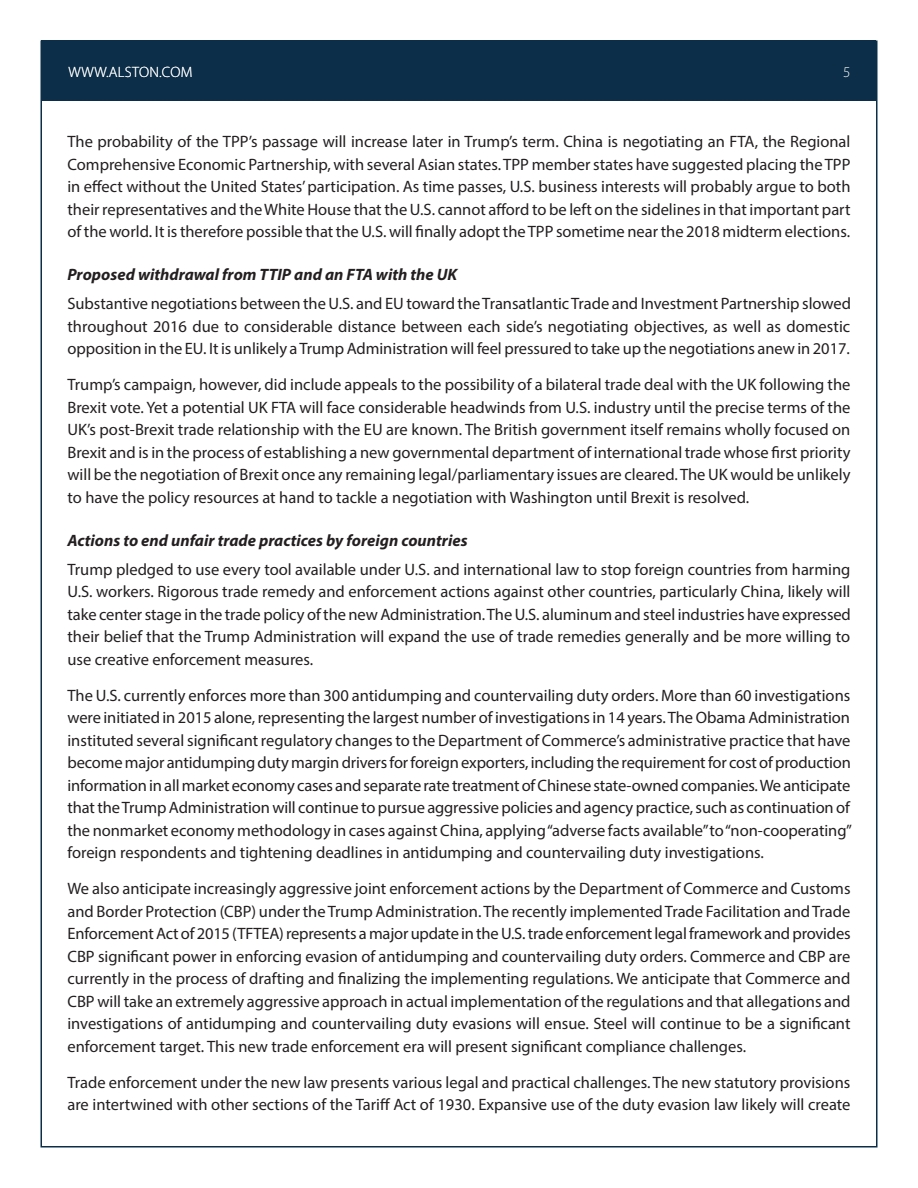
<style>
.page{position:relative;width:918px;height:1188px;background:#fff}
.page>*{position:absolute;margin:0;border:0;box-sizing:border-box;transform-origin:0 0}
.t1{font:16.5px/22.5px "Myriad Pro";letter-spacing:-.005em;color:#231f20;text-align:justify}
.t2{font:italic 700 16.5px "Myriad Pro";color:#231f20}
.t3{font:300 15px "Myriad Pro";letter-spacing:.02em;color:#fff}
</style>
<div class="page">
<div style="left:42px;top:40px;width:834px;height:61px;background:#0c2e48"></div>
<p class="t3" style="left:68px;top:63px;width:126px">WWW.ALSTON.COM</p>
<p class="t3" style="left:843px;top:63px;width:9px">5</p>
<p class="t1" style="left:67px;top:130px;width:785px">The probability of the TPP’s passage will increase later in Trump’s term. China is negotiating an FTA, the Regional Comprehensive Economic Partnership, with several Asian states. TPP member states have suggested placing the TPP in effect without the United States’ participation. As time passes, U.S. business interests will probably argue to both their representatives and the White House that the U.S. cannot afford to be left on the sidelines in that important part of the world. It is therefore possible that the U.S. will finally adopt the TPP sometime near the 2018 midterm elections.</p>
<p class="t2" style="left:67px;top:264px;width:391px">Proposed withdrawal from TTIP and an FTA with the UK</p>
<p class="t1" style="left:67px;top:292px;width:785px">Substantive negotiations between the U.S. and EU toward the Transatlantic Trade and Investment Partnership slowed throughout 2016 due to considerable distance between each side’s negotiating objectives, as well as domestic opposition in the EU. It is unlikely a Trump Administration will feel pressured to take up the negotiations anew in 2017.</p>
<p class="t1" style="left:67px;top:373px;width:785px">Trump’s campaign, however, did include appeals to the possibility of a bilateral trade deal with the UK following the Brexit vote. Yet a potential UK FTA will face considerable headwinds from U.S. industry until the precise terms of the UK’s post-Brexit trade relationship with the EU are known. The British government itself remains wholly focused on Brexit and is in the process of establishing a new governmental department of international trade whose first priority will be the negotiation of Brexit once any remaining legal/parliamentary issues are cleared. The UK would be unlikely to have the policy resources at hand to tackle a negotiation with Washington until Brexit is resolved.</p>
<p class="t2" style="left:67px;top:529px;width:402px">Actions to end unfair trade practices by foreign countries</p>
<p class="t1" style="left:67px;top:558px;width:785px">Trump pledged to use every tool available under U.S. and international law to stop foreign countries from harming U.S. workers. Rigorous trade remedy and enforcement actions against other countries, particularly China, likely will take center stage in the trade policy of the new Administration. The U.S. aluminum and steel industries have expressed their belief that the Trump Administration will expand the use of trade remedies generally and be more willing to use creative enforcement measures.</p>
<p class="t1" style="left:67px;top:684px;width:786px;text-align:left">The U.S. currently enforces more than 300 antidumping and countervailing duty orders. More than 60 investigations were initiated in 2015 alone, representing the largest number of investigations in 14 years. The Obama Administration instituted several significant regulatory changes to the Department of Commerce’s administrative practice that have become major antidumping duty margin drivers for foreign exporters, including the requirement for cost of production information in all market economy cases and separate rate treatment of Chinese state-owned companies. We anticipate that the Trump Administration will continue to pursue aggressive policies and agency practice, such as continuation of the nonmarket economy methodology in cases against China, applying “adverse facts available” to “non-cooperating” foreign respondents and tightening deadlines in antidumping and countervailing duty investigations.</p>
<p class="t1" style="left:67px;top:877px;width:785px">We also anticipate increasingly aggressive joint enforcement actions by the Department of Commerce and Customs and Border Protection (CBP) under the Trump Administration. The recently implemented Trade Facilitation and Trade Enforcement Act of 2015 (TFTEA) represents a major update in the U.S. trade enforcement legal framework and provides CBP significant power in enforcing evasion of antidumping and countervailing duty orders. Commerce and CBP are currently in the process of drafting and finalizing the implementing regulations. We anticipate that Commerce and CBP will take an extremely aggressive approach in actual implementation of the regulations and that allegations and investigations of antidumping and countervailing duty evasions will ensue. Steel will continue to be a significant enforcement target. This new trade enforcement era will present significant compliance challenges.</p>
<p class="t1" style="left:67px;top:1071px;width:785px">Trade enforcement under the new law presents various legal and practical challenges. The new statutory provisions are intertwined with other sections of the Tariff Act of 1930. Expansive use of the duty evasion law likely will create</p>
</div>
